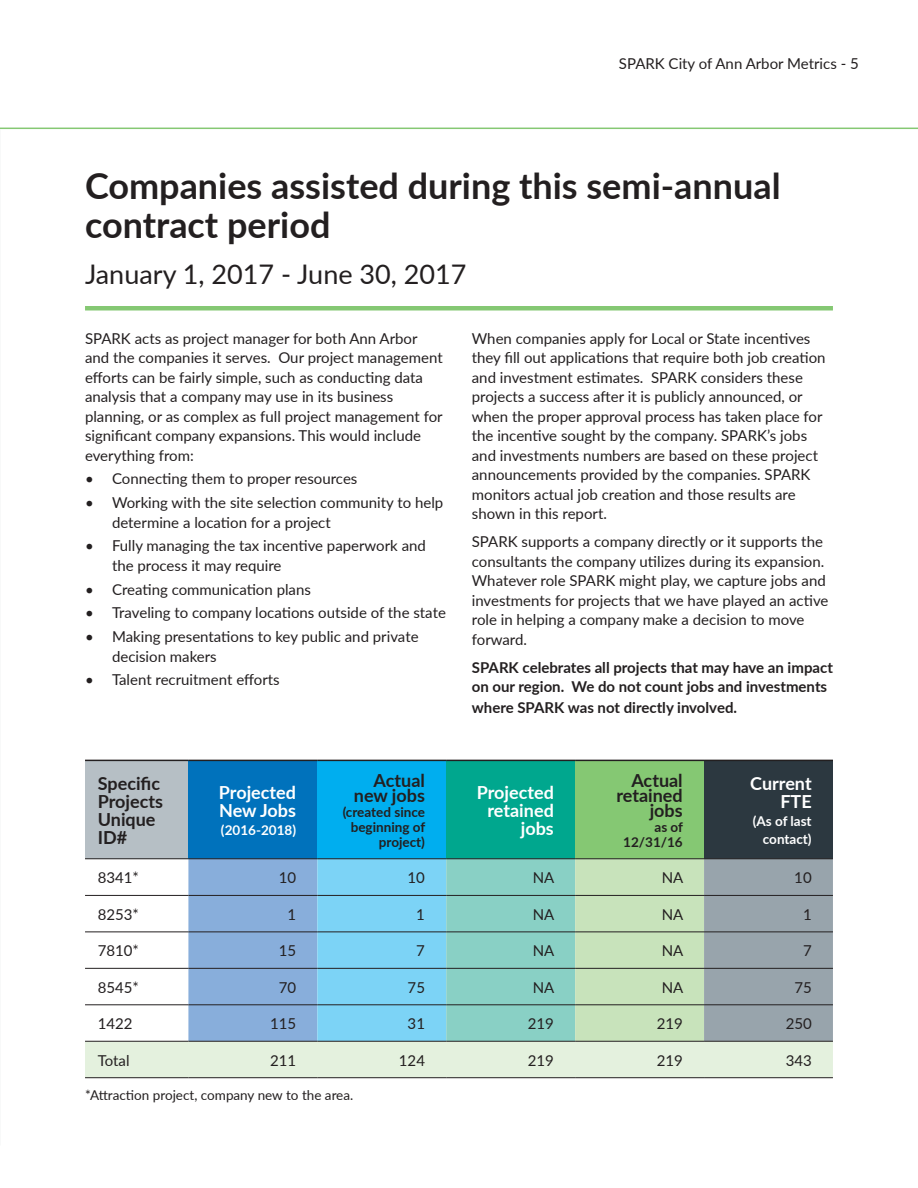
<style>
.page{position:relative;width:918px;height:1188px;background:#fff}
.page>*{position:absolute;margin:0;border:0;box-sizing:border-box;transform-origin:0 0}
.Heading_2{font:700 36px/39px "Lato";color:#231f20}
.Highlight_Text{font:27px "Lato";color:#231f20}
.Sub_Title{font:700 18px/18px "Lato";color:#231f20;text-align:right}
.Sub_Title-2{font:700 18px/18px "Lato";color:#fff;text-align:right}
.Body_Text{font:15px/19.5px "Lato";color:#231f20}
.Body_Text-2{font:700 15px/19.5px "Lato";color:#231f20}
.Sub_Title-3{font:15px "Lato";color:#231f20}
.Sub_Title-4{font:700 13.5px/15px "Lato";color:#231f20;text-align:right}
.Caption___Footer{font:13.5px "Lato";color:#231f20}
.Sub_Title-5{font:700 13.5px/18px "Lato";color:#fff;text-align:right}
</style>
<div class="page">
<hr style="left:85px;top:306px;width:748px;height:4px;background:#85c873">
<div style="left:85px;top:760px;width:103px;height:99px;background:#b6bfc5"></div>
<div style="left:188px;top:760px;width:129px;height:99px;background:#0072bc"></div>
<div style="left:317px;top:760px;width:129px;height:99px;background:#00aeef"></div>
<div style="left:446px;top:760px;width:129px;height:99px;background:#00a78e"></div>
<div style="left:575px;top:760px;width:129px;height:99px;background:#85c873"></div>
<div style="left:704px;top:760px;width:129px;height:99px;background:#2c3840"></div>
<svg style="left:85px;top:859px;width:748px;height:218px;background:#add1d3"></svg>
<hr style="left:85px;top:858px;width:103px;height:1px;background:#231f20">
<hr style="left:188px;top:858px;width:129px;height:1px;background:#231f20">
<hr style="left:317px;top:858px;width:129px;height:1px;background:#231f20">
<hr style="left:446px;top:858px;width:129px;height:1px;background:#231f20">
<hr style="left:575px;top:858px;width:129px;height:1px;background:#231f20">
<hr style="left:704px;top:858px;width:129px;height:1px;background:#231f20">
<hr style="left:85px;top:760px;width:103px;height:1px;background:#231f20">
<hr style="left:188px;top:760px;width:129px;height:1px;background:#231f20">
<hr style="left:317px;top:760px;width:129px;height:1px;background:#231f20">
<hr style="left:446px;top:760px;width:129px;height:1px;background:#231f20">
<hr style="left:575px;top:760px;width:129px;height:1px;background:#231f20">
<hr style="left:704px;top:760px;width:129px;height:1px;background:#231f20">
<hr style="left:85px;top:895px;width:103px;height:1px;background:#231f20">
<hr style="left:188px;top:895px;width:129px;height:1px;background:#231f20">
<hr style="left:317px;top:895px;width:129px;height:1px;background:#231f20">
<hr style="left:446px;top:895px;width:129px;height:1px;background:#231f20">
<hr style="left:575px;top:895px;width:129px;height:1px;background:#231f20">
<hr style="left:704px;top:895px;width:129px;height:1px;background:#231f20">
<hr style="left:85px;top:932px;width:103px;height:1px;background:#231f20">
<hr style="left:188px;top:932px;width:129px;height:1px;background:#231f20">
<hr style="left:317px;top:932px;width:129px;height:1px;background:#231f20">
<hr style="left:446px;top:932px;width:129px;height:1px;background:#231f20">
<hr style="left:575px;top:932px;width:129px;height:1px;background:#231f20">
<hr style="left:704px;top:932px;width:129px;height:1px;background:#231f20">
<hr style="left:85px;top:968px;width:103px;height:1px;background:#231f20">
<hr style="left:188px;top:968px;width:129px;height:1px;background:#231f20">
<hr style="left:317px;top:968px;width:129px;height:1px;background:#231f20">
<hr style="left:446px;top:968px;width:129px;height:1px;background:#231f20">
<hr style="left:575px;top:968px;width:129px;height:1px;background:#231f20">
<hr style="left:704px;top:968px;width:129px;height:1px;background:#231f20">
<hr style="left:85px;top:1005px;width:103px;height:1px;background:#231f20">
<hr style="left:188px;top:1005px;width:129px;height:1px;background:#231f20">
<hr style="left:317px;top:1005px;width:129px;height:1px;background:#231f20">
<hr style="left:446px;top:1005px;width:129px;height:1px;background:#231f20">
<hr style="left:575px;top:1005px;width:129px;height:1px;background:#231f20">
<hr style="left:704px;top:1005px;width:129px;height:1px;background:#231f20">
<hr style="left:85px;top:1041px;width:103px;height:1px;background:#231f20">
<hr style="left:188px;top:1041px;width:129px;height:1px;background:#231f20">
<hr style="left:446px;top:1041px;width:129px;height:1px;background:#231f20">
<hr style="left:575px;top:1041px;width:129px;height:1px;background:#231f20">
<hr style="left:704px;top:1041px;width:129px;height:1px;background:#231f20">
<hr style="left:85px;top:1077px;width:103px;height:1px;background:#231f20">
<hr style="left:188px;top:1077px;width:129px;height:1px;background:#231f20">
<hr style="left:317px;top:1077px;width:129px;height:1px;background:#231f20">
<hr style="left:446px;top:1077px;width:129px;height:1px;background:#231f20">
<hr style="left:575px;top:1077px;width:129px;height:1px;background:#231f20">
<hr style="left:704px;top:1077px;width:129px;height:1px;background:#231f20">
<hr style="left:317px;top:1041px;width:129px;height:1px;background:#231f20">
<hr style="left:0;top:128px;width:918px;height:1px;background:#85c873">
<p class="Body_Text" style="left:619px;top:53px;width:241px">SPARK City of Ann Arbor Metrics - 5</p>
<p class="Heading_2" style="left:85px;top:165px;width:697px">Companies assisted during this semi-annual contract period</p>
<p class="Highlight_Text" style="left:85px;top:255px;width:383px">January 1, 2017 - June 30, 2017</p>
<p class="Body_Text" style="left:85px;top:328px;width:359px">SPARK acts as project manager for both Ann Arbor and the companies it serves. Our project management efforts can be fairly simple, such as conducting data analysis that a company may use in its business planning, or as complex as full project management for significant company expansions. This would include everything from:</p>
<p class="Body_Text" style="left:85px;top:469px;width:274px">• Connecting them to proper resources</p>
<p class="Body_Text" style="left:112px;top:492px;width:333px;text-indent:-27px">• Working with the site selection community to help determine a location for a project</p>
<p class="Body_Text" style="left:112px;top:536px;width:315px;text-indent:-27px">• Fully managing the tax incentive paperwork and the process it may require</p>
<p class="Body_Text" style="left:85px;top:579px;width:227px">• Creating communication plans</p>
<p class="Body_Text" style="left:85px;top:603px;width:362px">• Traveling to company locations outside of the state</p>
<p class="Body_Text" style="left:112px;top:626px;width:308px;text-indent:-27px">• Making presentations to key public and private decision makers</p>
<p class="Body_Text" style="left:85px;top:670px;width:196px">• Talent recruitment efforts</p>
<p class="Sub_Title" style="left:98px;top:773px;width:67px;text-align:left">Specific<br>Projects<br>Unique<br>ID#</p>
<p class="Sub_Title-2" style="left:219px;top:782px;width:79px;text-align:left">Projected<br>New Jobs</p>
<p class="Sub_Title-5" style="left:221px;top:820px;width:77px">(2016-2018)</p>
<p class="Sub_Title" style="left:354px;top:772px;width:73px;line-height:15px">Actual new jobs</p>
<p class="Sub_Title-4" style="left:343px;top:804px;width:84px">(created since beginning of project)</p>
<p class="Body_Text" style="left:472px;top:328px;width:355px">When companies apply for Local or State incentives they fill out applications that require both job creation and investment estimates. SPARK considers these projects a success after it is publicly announced, or when the proper approval process has taken place for the incentive sought by the company. SPARK’s jobs and investments numbers are based on these project announcements provided by the companies. SPARK monitors actual job creation and those results are shown in this report.</p>
<p class="Body_Text" style="left:472px;top:531px;width:358px">SPARK supports a company directly or it supports the consultants the company utilizes during its expansion.<br>Whatever role SPARK might play, we capture jobs and investments for projects that we have played an active role in helping a company make a decision to move forward.</p>
<p class="Body_Text-2" style="left:472px;top:657px;width:363px">SPARK celebrates all projects that may have an impact on our region. We do not count jobs and investments</p>
<p class="Body_Text-2" style="left:472px;top:697px;width:267px">where SPARK was not directly involved.</p>
<p class="Sub_Title-2" style="left:477px;top:782px;width:79px">Projected retained jobs</p>
<p class="Sub_Title" style="left:616px;top:772px;width:68px;line-height:15px">Actual retained jobs</p>
<p class="Sub_Title-4" style="left:623px;top:819px;width:61px">as of<br>12/31/16</p>
<p class="Sub_Title-2" style="left:750px;top:773px;width:63px">Current<br>FTE</p>
<p class="Sub_Title-5" style="left:753px;top:811px;width:60px">(As of last contact)</p>
<p class="Body_Text" style="left:98px;top:867px;width:43px">8341*</p>
<p class="Body_Text" style="left:279px;top:867px;width:19px">10</p>
<p class="Body_Text" style="left:408px;top:867px;width:19px">10</p>
<p class="Body_Text" style="left:533px;top:867px;width:23px">NA</p>
<p class="Body_Text" style="left:662px;top:867px;width:23px">NA</p>
<p class="Body_Text" style="left:794px;top:867px;width:19px">10</p>
<p class="Sub_Title-3" style="left:98px;top:904px;width:43px">8253*</p>
<p class="Sub_Title-3" style="left:287px;top:904px;width:10px">1</p>
<p class="Sub_Title-3" style="left:416px;top:904px;width:10px">1</p>
<p class="Sub_Title-3" style="left:533px;top:904px;width:23px">NA</p>
<p class="Sub_Title-3" style="left:662px;top:904px;width:23px">NA</p>
<p class="Sub_Title-3" style="left:803px;top:904px;width:10px">1</p>
<p class="Body_Text" style="left:98px;top:940px;width:43px">7810*</p>
<p class="Body_Text" style="left:279px;top:940px;width:19px">15</p>
<p class="Body_Text" style="left:416px;top:940px;width:10px">7</p>
<p class="Body_Text" style="left:533px;top:940px;width:23px">NA</p>
<p class="Body_Text" style="left:662px;top:940px;width:23px">NA</p>
<p class="Body_Text" style="left:803px;top:940px;width:10px">7</p>
<p class="Body_Text" style="left:98px;top:977px;width:43px">8545*</p>
<p class="Body_Text" style="left:279px;top:977px;width:19px">70</p>
<p class="Body_Text" style="left:408px;top:977px;width:19px">75</p>
<p class="Body_Text" style="left:533px;top:977px;width:23px">NA</p>
<p class="Body_Text" style="left:662px;top:977px;width:23px">NA</p>
<p class="Body_Text" style="left:794px;top:977px;width:19px">75</p>
<p class="Body_Text" style="left:98px;top:1013px;width:36px">1422</p>
<p class="Body_Text" style="left:270px;top:1013px;width:28px">115</p>
<p class="Body_Text" style="left:408px;top:1013px;width:19px">31</p>
<p class="Body_Text" style="left:528px;top:1013px;width:28px">219</p>
<p class="Body_Text" style="left:657px;top:1013px;width:28px">219</p>
<p class="Body_Text" style="left:786px;top:1013px;width:28px">250</p>
<p class="Body_Text" style="left:98px;top:1050px;width:33px">Total</p>
<p class="Body_Text" style="left:270px;top:1050px;width:28px">211</p>
<p class="Body_Text" style="left:399px;top:1050px;width:28px">124</p>
<p class="Body_Text" style="left:528px;top:1050px;width:28px">219</p>
<p class="Body_Text" style="left:657px;top:1050px;width:28px">219</p>
<p class="Body_Text" style="left:786px;top:1050px;width:28px">343</p>
<p class="Caption___Footer" style="left:85px;top:1085px;width:270px">*Attraction project, company new to the area.</p>
</div>
